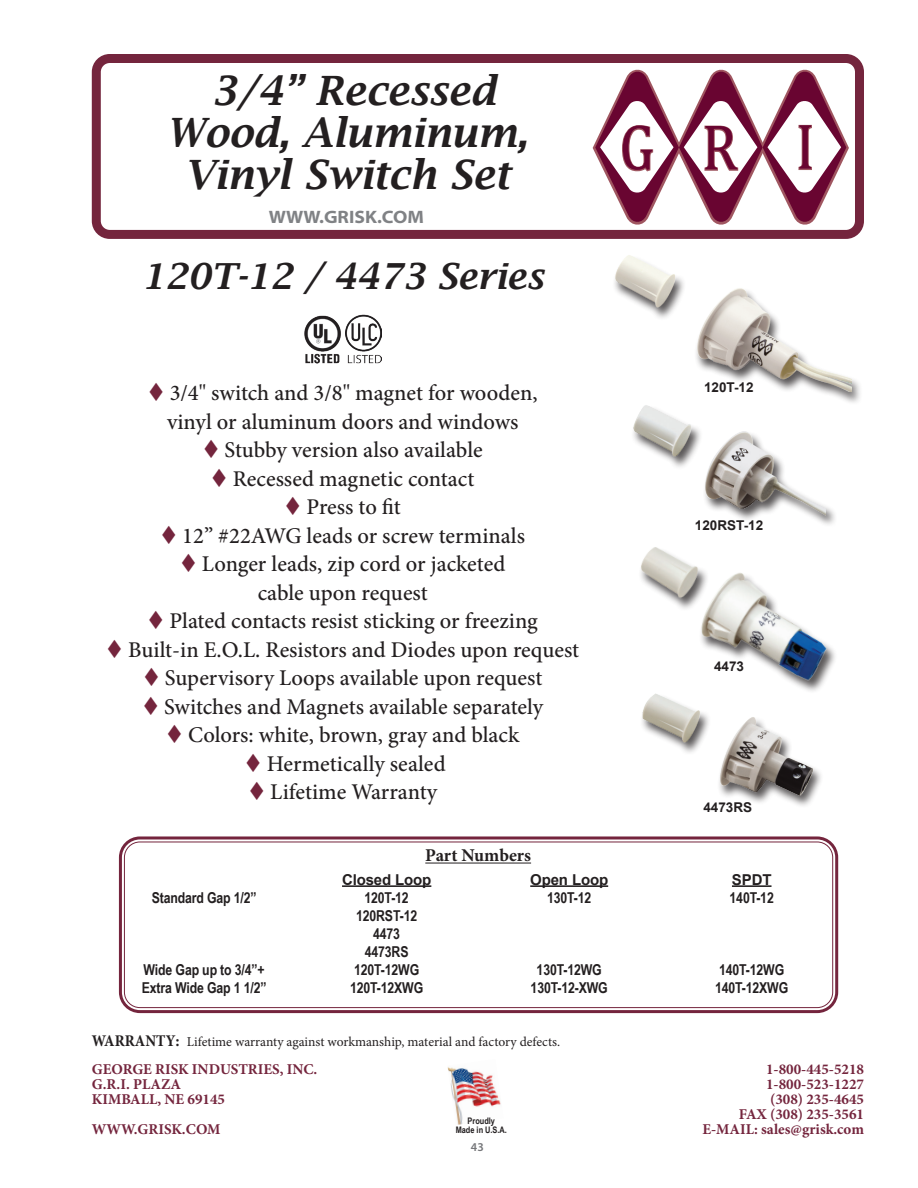
<style>
.page{position:relative;width:918px;height:1188px;background:#fff}
.page>*{position:absolute;margin:0;border:0;box-sizing:border-box;transform-origin:0 0}
.t1{font:italic 600 40.5px "Lucida Bright";color:#231f20}
.t2{font:italic 600 36px "Lucida Bright";color:#231f20}
.t3{font:500 22.5px "Minion Pro";color:#231f20}
.t4{font:700 semi-expanded 18px "Myriad Pro";color:#808285}
.t5{font:700 18px "Minion Pro";letter-spacing:-.005em;color:#231f20}
.t6{font:700 15px "Arial Narrow";letter-spacing:-.01em;color:#231f20}
.t7{font:700 15px/15px "Minion Pro";color:#74253d;text-align:right}
.t8{font:700 15px "Arial";letter-spacing:-.01em;color:#231f20}
.t9{font:13.5px "Minion Pro";color:#231f20}
.t10{font:700 13.5px "Arial";color:#231f20}
.t11{font:600 12px "Myriad Pro";color:#757679}
.t12{font:700 9px/9px "Arial Narrow";color:#231f20;text-align:center}
.s1{color:#74253d}
.s2{font-weight:700;font-stretch:condensed;font-size:16.5px}
.s3{font-weight:700;font-size:16.5px}
</style>
<div class="page">
<img style="left:447px;top:1067px;width:54px;height:58px">
<svg style="left:592px;top:69px;width:257px;height:156px"></svg>
<div style="left:92px;top:54px;width:772px;height:185px;border:9px solid #74253d;border-radius:14px"></div>
<div style="left:119px;top:836px;width:719px;height:177px;border:3px solid #74253d;border-radius:20px"></div>
<div style="left:124px;top:841px;width:709px;height:167px;border:1px solid #74253d;border-radius:16px"></div>
<hr style="left:342px;top:885px;width:89px;height:2px;background:#231f20">
<hr style="left:530px;top:885px;width:78px;height:2px;background:#231f20">
<hr style="left:732px;top:885px;width:40px;height:2px;background:#231f20">
<hr style="left:425px;top:863px;width:106px;height:1px;background:#231f20">
<img style="left:304px;top:315px;width:37px;height:49px">
<img style="left:345px;top:314px;width:37px;height:50px">
<div style="left:612px;top:255px;width:251px;height:151px;background:#231f20;opacity:.75"></div>
<img style="left:612px;top:255px;width:239px;height:137px">
<div style="left:631px;top:405px;width:206px;height:123px;background:#231f20;opacity:.75"></div>
<img style="left:632px;top:401px;width:193px;height:123px">
<img style="left:633px;top:522px;width:204px;height:169px">
<div style="left:639px;top:694px;width:185px;height:115px;background:#231f20;opacity:.75"></div>
<img style="left:641px;top:688px;width:174px;height:110px">
<p class="t1" style="left:211px;top:67px;width:286px">3/4” Recessed</p>
<p class="t1" style="left:167px;top:109px;width:362px">Wood, Aluminum,</p>
<p class="t1" style="left:184px;top:151px;width:327px">Vinyl Switch Set</p>
<p class="t4" style="left:269px;top:205px;width:157px">WWW.GRISK.COM</p>
<p class="t2" style="left:142px;top:255px;width:403px">120T-12 / 4473 Series</p>
<p class="t3" style="left:148px;top:378px;width:391px"><span class="s1">▼</span> 3/4" switch and 3/8" magnet for wooden,</p>
<p class="t3" style="left:167px;top:406px;width:353px">vinyl or aluminum doors and windows</p>
<p class="t3" style="left:203px;top:435px;width:282px"><span class="s1">▼</span> Stubby version also available</p>
<p class="t3" style="left:211px;top:463px;width:265px"><span class="s1">▼</span> Recessed magnetic contact</p>
<p class="t3" style="left:285px;top:492px;width:118px"><span class="s1">▼</span> Press to fit</p>
<p class="t3" style="left:160px;top:520px;width:366px"><span class="s1">▼</span> 12” #22AWG leads or screw terminals</p>
<p class="t3" style="left:180px;top:549px;width:327px"><span class="s1">▼</span> Longer leads, zip cord or jacketed</p>
<p class="t3" style="left:258px;top:577px;width:172px">cable upon request</p>
<p class="t3" style="left:148px;top:606px;width:392px"><span class="s1">▼</span> Plated contacts resist sticking or freezing</p>
<p class="t3" style="left:106px;top:634px;width:474px"><span class="s1">▼</span> Built-in E.O.L. Resistors and Diodes upon request</p>
<p class="t3" style="left:143px;top:663px;width:401px"><span class="s1">▼</span> Supervisory Loops available upon request</p>
<p class="t3" style="left:142px;top:691px;width:402px"><span class="s1">▼</span> Switches and Magnets available separately</p>
<p class="t3" style="left:166px;top:720px;width:355px"><span class="s1">▼</span> Colors: white, brown, gray and black</p>
<p class="t3" style="left:245px;top:748px;width:202px"><span class="s1">▼</span> Hermetically sealed</p>
<p class="t3" style="left:248px;top:777px;width:190px"><span class="s1">▼</span> Lifetime Warranty</p>
<p class="t6" style="left:152px;top:886px;width:106px">Standard Gap 1/2”</p>
<p class="t6" style="left:144px;top:958px;width:123px">Wide Gap up to 3/4”+</p>
<p class="t6" style="left:142px;top:976px;width:126px">Extra Wide Gap 1 1/2”</p>
<p class="t5" style="left:425px;top:843px;width:107px">Part Numbers</p>
<p class="t8" style="left:342px;top:869px;width:91px">Closed Loop</p>
<p class="t6" style="left:365px;top:886px;width:46px">120T-12</p>
<p class="t6" style="left:356px;top:904px;width:63px">120RST-12</p>
<p class="t6" style="left:373px;top:922px;width:28px">4473</p>
<p class="t6" style="left:365px;top:940px;width:45px">4473RS</p>
<p class="t6" style="left:354px;top:958px;width:67px">120T-12WG</p>
<p class="t6" style="left:350px;top:976px;width:75px">120T-12XWG</p>
<p class="t8" style="left:530px;top:869px;width:79px">Open Loop</p>
<p class="t6" style="left:547px;top:886px;width:46px">130T-12</p>
<p class="t6" style="left:537px;top:958px;width:67px">130T-12WG</p>
<p class="t6" style="left:531px;top:976px;width:79px">130T-12-XWG</p>
<p class="t9" style="left:92px;top:1032px;width:470px"><span class="s2">WARRANTY</span><span class="s3">:</span> Lifetime warranty against workmanship, material and factory defects.</p>
<p class="t7" style="left:92px;top:1062px;width:227px;text-align:left">GEORGE RISK INDUSTRIES, INC.<br>G.R.I. PLAZA<br>KIMBALL, NE 69145</p>
<p class="t7" style="left:92px;top:1122px;width:130px">WWW.GRISK.COM</p>
<p class="t12" style="left:456px;top:1115px;width:53px">Proudly<br>Made in U.S.A.</p>
<p class="t11" style="left:471px;top:1139px;width:14px">43</p>
<p class="t10" style="left:704px;top:377px;width:51px">120T-12</p>
<p class="t10" style="left:695px;top:516px;width:70px">120RST-12</p>
<p class="t10" style="left:714px;top:657px;width:32px">4473</p>
<p class="t10" style="left:703px;top:798px;width:50px">4473RS</p>
<p class="t8" style="left:732px;top:869px;width:41px">SPDT</p>
<p class="t6" style="left:730px;top:886px;width:46px">140T-12</p>
<p class="t6" style="left:719px;top:958px;width:67px">140T-12WG</p>
<p class="t6" style="left:715px;top:976px;width:75px">140T-12XWG</p>
<p class="t7" style="left:702px;top:1062px;width:163px">1-800-445-5218<br>1-800-523-1227<br>(308) 235-4645<br>FAX (308) 235-3561<br>E-MAIL: sales@grisk.com</p>
</div>
